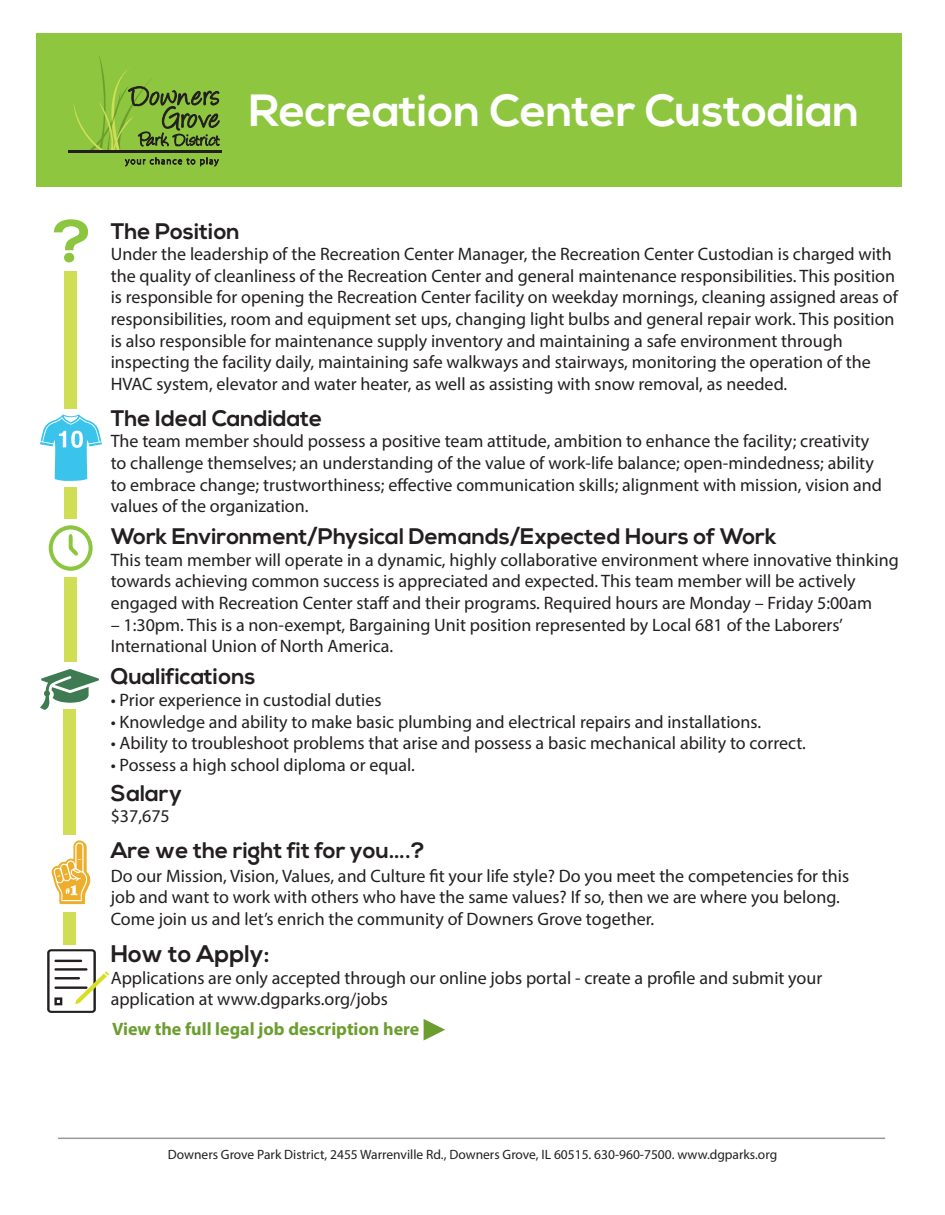
<style>
.page{position:relative;width:945px;height:1215px;background:#fff}
.page>*{position:absolute;margin:0;border:0;box-sizing:border-box;transform-origin:0 0}
.t1{font:700 45px "Nexa";color:#fff}
.t2{font:700 24px "Nexa";color:#231f20}
.t3{font:700 22.5px "Nexa";color:#231f20}
.t4{font:18px/21.6px "Myriad Pro";color:#231f20}
.t5{font:700 18px "Myriad Pro";color:#6c9e2f}
.t6{font:13.5px "Myriad Pro";color:#231f20}
</style>
<div class="page">
<div style="left:36px;top:33px;width:866px;height:154px;background:#8ec640"></div>
<hr style="left:68px;top:151px;width:154px;height:2px;background:#231f20">
<svg style="left:74px;top:56px;width:146px;height:111px"></svg>
<svg style="left:424px;top:1019px;width:21px;height:22px"></svg>
<hr style="left:58px;top:1138px;width:827px;height:1px;background:#97999c">
<div style="left:65px;top:271px;width:12px;height:137px;background:#cfde55"></div>
<div style="left:65px;top:488px;width:12px;height:31px;background:#cfde55"></div>
<div style="left:65px;top:578px;width:12px;height:84px;background:#cfde55"></div>
<svg style="left:54px;top:219px;width:34px;height:44px"></svg>
<svg style="left:52px;top:840px;width:39px;height:64px"></svg>
<svg style="left:40px;top:669px;width:59px;height:41px"></svg>
<svg style="left:49px;top:525px;width:44px;height:46px"></svg>
<svg style="left:40px;top:414px;width:62px;height:67px"></svg>
<div style="left:63px;top:912px;width:13px;height:32px;background:#cfde55"></div>
<svg style="left:47px;top:949px;width:62px;height:64px"></svg>
<div style="left:63px;top:710px;width:13px;height:125px;background:#cfde55"></div>
<h1 class="t1" style="left:249px;top:84px;width:612px">Recreation Center Custodian</h1>
<p class="t3" style="left:111px;top:218px;width:131px">The Position</p>
<p class="t4" style="left:111px;top:243px;width:789px">Under the leadership of the Recreation Center Manager, the Recreation Center Custodian is charged with the quality of cleanliness of the Recreation Center and general maintenance responsibilities. This position is responsible for opening the Recreation Center facility on weekday mornings, cleaning assigned areas of responsibilities, room and equipment set ups, changing light bulbs and general repair work. This position is also responsible for maintenance supply inventory and maintaining a safe environment through inspecting the facility daily, maintaining safe walkways and stairways, monitoring the operation of the HVAC system, elevator and water heater, as well as assisting with snow removal, as needed.</p>
<p class="t3" style="left:111px;top:405px;width:213px">The Ideal Candidate</p>
<p class="t4" style="left:111px;top:430px;width:773px">The team member should possess a positive team attitude, ambition to enhance the facility; creativity to challenge themselves; an understanding of the value of work-life balance; open-mindedness; ability to embrace change; trustworthiness; effective communication skills; alignment with mission, vision and values of the organization.</p>
<p class="t3" style="left:111px;top:523px;width:667px">Work Environment/Physical Demands/Expected Hours of Work</p>
<p class="t4" style="left:111px;top:549px;width:790px">This team member will operate in a dynamic, highly collaborative environment where innovative thinking towards achieving common success is appreciated and expected. This team member will be actively engaged with Recreation Center staff and their programs. Required hours are Monday – Friday 5:00am</p>
<p class="t4" style="left:111px;top:613px;width:734px">– 1:30pm. This is a non-exempt, Bargaining Unit position represented by Local 681 of the Laborers’<br>International Union of North America.</p>
<p class="t3" style="left:111px;top:664px;width:146px">Qualifications</p>
<p class="t4" style="left:111px;top:689px;width:272px">• Prior experience in custodial duties</p>
<p class="t4" style="left:111px;top:710px;width:652px">• Knowledge and ability to make basic plumbing and electrical repairs and installations.</p>
<p class="t4" style="left:111px;top:732px;width:697px">• Ability to troubleshoot problems that arise and possess a basic mechanical ability to correct.</p>
<p class="t4" style="left:111px;top:754px;width:306px">• Possess a high school diploma or equal.</p>
<p class="t3" style="left:111px;top:780px;width:73px">Salary</p>
<p class="t4" style="left:111px;top:805px;width:61px">$37,675</p>
<p class="t3" style="left:111px;top:837px;width:316px">Are we the right fit for you….?</p>
<p class="t4" style="left:111px;top:865px;width:740px">Do our Mission, Vision, Values, and Culture fit your life style? Do you meet the competencies for this job and want to work with others who have the same values? If so, then we are where you belong.<br>Come join us and let’s enrich the community of Downers Grove together.</p>
<h2 class="t2" style="left:111px;top:940px;width:160px">How to Apply:</h2>
<p class="t4" style="left:111px;top:967px;width:713px">Applications are only accepted through our online jobs portal - create a profile and submit your application at www.dgparks.org/jobs</p>
<p class="t5" style="left:112px;top:1017px;width:309px">View the full legal job description here</p>
<p class="t6" style="left:168px;top:1146px;width:611px">Downers Grove Park District, 2455 Warrenville Rd., Downers Grove, IL 60515. 630-960-7500. www.dgparks.org</p>
</div>
